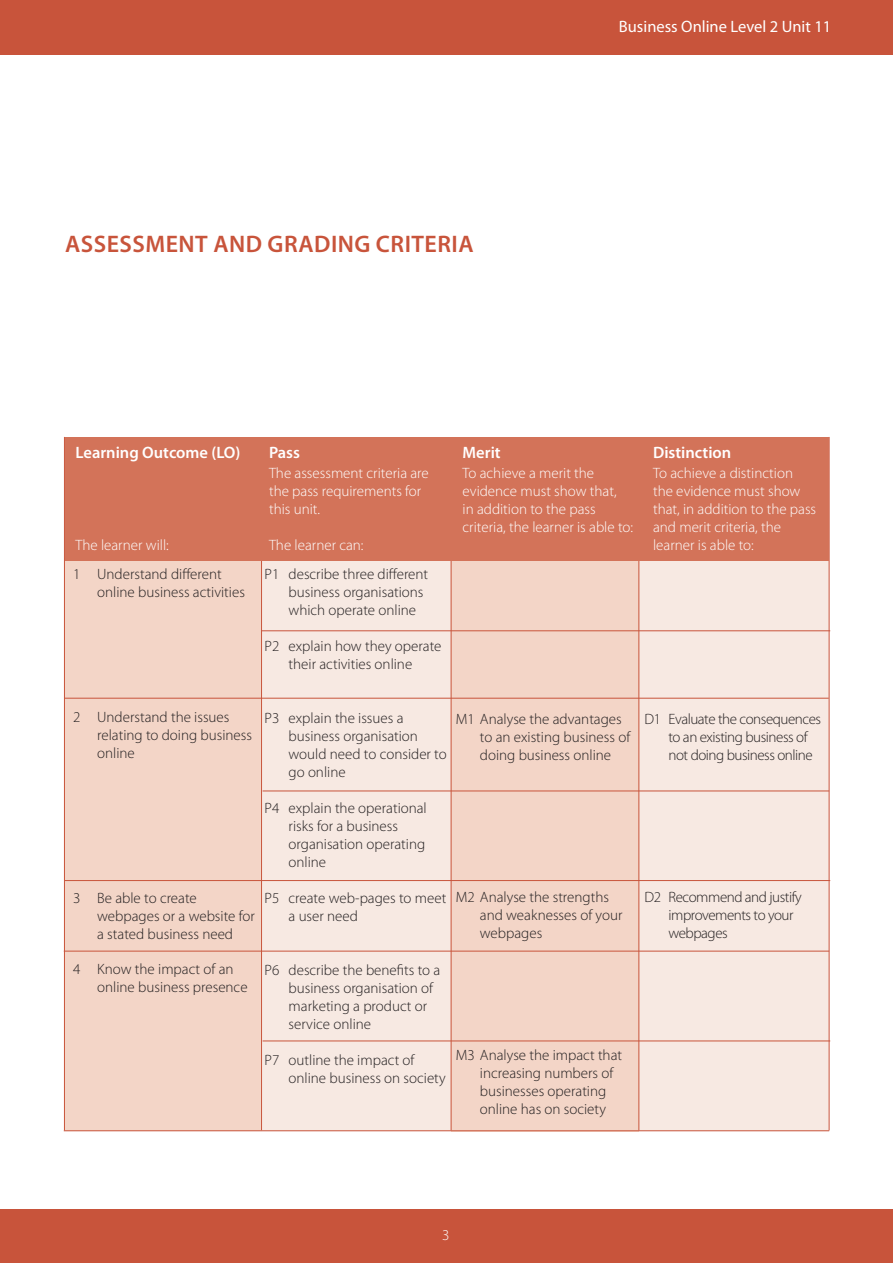
<style>
.page{position:relative;width:893px;height:1263px;background:#fff}
.page>*{position:absolute;margin:0;border:0;box-sizing:border-box;transform-origin:0 0}
.t1{font:600 24px "Myriad Pro";letter-spacing:.02em;color:#c8543b}
.heading_pale_brown{font:600 16.5px "Myriad Pro";color:#fff}
.heading_pale_brown-2{font:16.5px "Myriad Pro";color:#fff}
.heading_pale_brown-3{font:300 15px/18px "Myriad Pro";color:#231f20}
.heading_pale_brown-4{font:300 15px "Myriad Pro";color:#fff}
.heading_pale_brown-5{font:300 15px/18px "Myriad Pro";letter-spacing:-.03em;color:#231f20}
</style>
<div class="page">
<div style="left:0;top:1209px;width:893px;height:54px;background:#c8543b"></div>
<div style="left:0;top:0;width:893px;height:54px;background:#c8543b"></div>
<div style="left:637px;top:558px;width:192px;height:572px;background:#f7e9e2"></div>
<div style="left:451px;top:559px;width:187px;height:572px;background:#f3d5c7"></div>
<div style="left:262px;top:559px;width:189px;height:571px;background:#f7e9e2"></div>
<div style="left:65px;top:558px;width:196px;height:572px;background:#f3d5c7"></div>
<hr style="left:261px;top:630px;width:569px;height:1px;background:#c8543b">
<hr style="left:65px;top:698px;width:764px;height:1px;background:#c8543b">
<hr style="left:65px;top:880px;width:765px;height:1px;background:#c8543b">
<hr style="left:64px;top:437px;width:1px;height:693px;background:#c8543b">
<hr style="left:261px;top:558px;width:1px;height:572px;background:#c8543b">
<hr style="left:451px;top:558px;width:1px;height:572px;background:#c8543b">
<hr style="left:638px;top:558px;width:1px;height:572px;background:#c8543b">
<hr style="left:829px;top:437px;width:1px;height:693px;background:#c8543b">
<hr style="left:263px;top:790px;width:566px;height:1px;background:#c8543b">
<hr style="left:64px;top:951px;width:765px;height:1px;background:#c8543b">
<hr style="left:64px;top:1130px;width:765px;height:1px;background:#c8543b">
<hr style="left:263px;top:1040px;width:567px;height:1px;background:#c8543b">
<div style="left:65px;top:437px;width:764px;height:123px;background:#d37359"></div>
<p class="t1" style="left:65px;top:229px;width:410px">ASSESSMENT AND GRADING CRITERIA</p>
<p class="heading_pale_brown-2" style="left:619px;top:17px;width:214px">Business Online Level 2 Unit 11</p>
<p class="heading_pale_brown" style="left:76px;top:442px;width:166px">Learning Outcome (LO)</p>
<p class="heading_pale_brown" style="left:269px;top:442px;width:33px">Pass</p>
<p class="heading_pale_brown" style="left:463px;top:442px;width:40px">Merit</p>
<p class="heading_pale_brown" style="left:653px;top:442px;width:80px">Distinction</p>
<p class="heading_pale_brown-4" style="left:269px;top:464px;width:161px">The assessment criteria are</p>
<p class="heading_pale_brown-4" style="left:463px;top:464px;width:133px">To achieve a merit the</p>
<p class="heading_pale_brown-4" style="left:653px;top:464px;width:141px">To achieve a distinction</p>
<p class="heading_pale_brown-4" style="left:269px;top:482px;width:154px">the pass requirements for</p>
<p class="heading_pale_brown-4" style="left:463px;top:482px;width:156px">evidence must show that,</p>
<p class="heading_pale_brown-4" style="left:653px;top:482px;width:149px">the evidence must show</p>
<p class="heading_pale_brown-4" style="left:269px;top:500px;width:53px">this unit.</p>
<p class="heading_pale_brown-4" style="left:463px;top:500px;width:135px">in addition to the pass</p>
<p class="heading_pale_brown-4" style="left:653px;top:500px;width:165px">that, in addition to the pass</p>
<p class="heading_pale_brown-4" style="left:463px;top:518px;width:172px">criteria, the learner is able to:</p>
<p class="heading_pale_brown-4" style="left:653px;top:518px;width:129px">and merit criteria, the</p>
<p class="heading_pale_brown-4" style="left:76px;top:536px;width:95px">The learner will:</p>
<p class="heading_pale_brown-4" style="left:269px;top:536px;width:96px">The learner can:</p>
<p class="heading_pale_brown-4" style="left:653px;top:536px;width:102px">learner is able to:</p>
<p class="heading_pale_brown-3" style="left:97px;top:565px;width:149px;text-indent:-24px">1 Understand different online business activities</p>
<p class="heading_pale_brown-3" style="left:289px;top:565px;width:141px;text-indent:-24px">P1 describe three different business organisations which operate online</p>
<p class="heading_pale_brown-3" style="left:265px;top:637px;width:178px;text-align:center">P2 explain how they operate their activities online</p>
<p class="heading_pale_brown-3" style="left:97px;top:708px;width:156px;text-indent:-24px">2 Understand the issues relating to doing business online</p>
<p class="heading_pale_brown-3" style="left:97px;top:889px;width:159px;text-indent:-24px">3 Be able to create webpages or a website for a stated business need</p>
<p class="heading_pale_brown-3" style="left:97px;top:960px;width:152px;text-indent:-24px">4 Know the impact of an online business presence</p>
<p class="heading_pale_brown-3" style="left:289px;top:709px;width:160px;text-indent:-24px">P3 explain the issues a business organisation would need to consider to go online</p>
<p class="heading_pale_brown-3" style="left:289px;top:799px;width:140px;text-indent:-24px">P4 explain the operational risks for a business organisation operating online</p>
<p class="heading_pale_brown-3" style="left:289px;top:889px;width:159px;text-indent:-24px">P5 create web-pages to meet a user need</p>
<p class="heading_pale_brown-3" style="left:289px;top:961px;width:153px;text-indent:-24px">P6 describe the benefits to a business organisation of marketing a product or service online</p>
<p class="heading_pale_brown-3" style="left:289px;top:1051px;width:159px;text-indent:-24px">P7 outline the impact of online business on society</p>
<p class="heading_pale_brown-3" style="left:480px;top:710px;width:152px;text-indent:-24px">M1 Analyse the advantages to an existing business of doing business online</p>
<p class="heading_pale_brown-3" style="left:480px;top:888px;width:144px;text-indent:-24px">M2 Analyse the strengths and weaknesses of your webpages</p>
<p class="heading_pale_brown-3" style="left:480px;top:1046px;width:144px;text-indent:-24px">M3 Analyse the impact that increasing numbers of businesses operating online has on society</p>
<p class="heading_pale_brown-5" style="left:668px;top:710px;width:154px;text-indent:-24px">D1 Evaluate the consequences to an existing business of not doing business online</p>
<p class="heading_pale_brown-5" style="left:668px;top:888px;width:135px;text-indent:-24px">D2 Recommend and justify improvements to your webpages</p>
<p class="heading_pale_brown-4" style="left:442px;top:1226px;width:9px">3</p>
</div>
